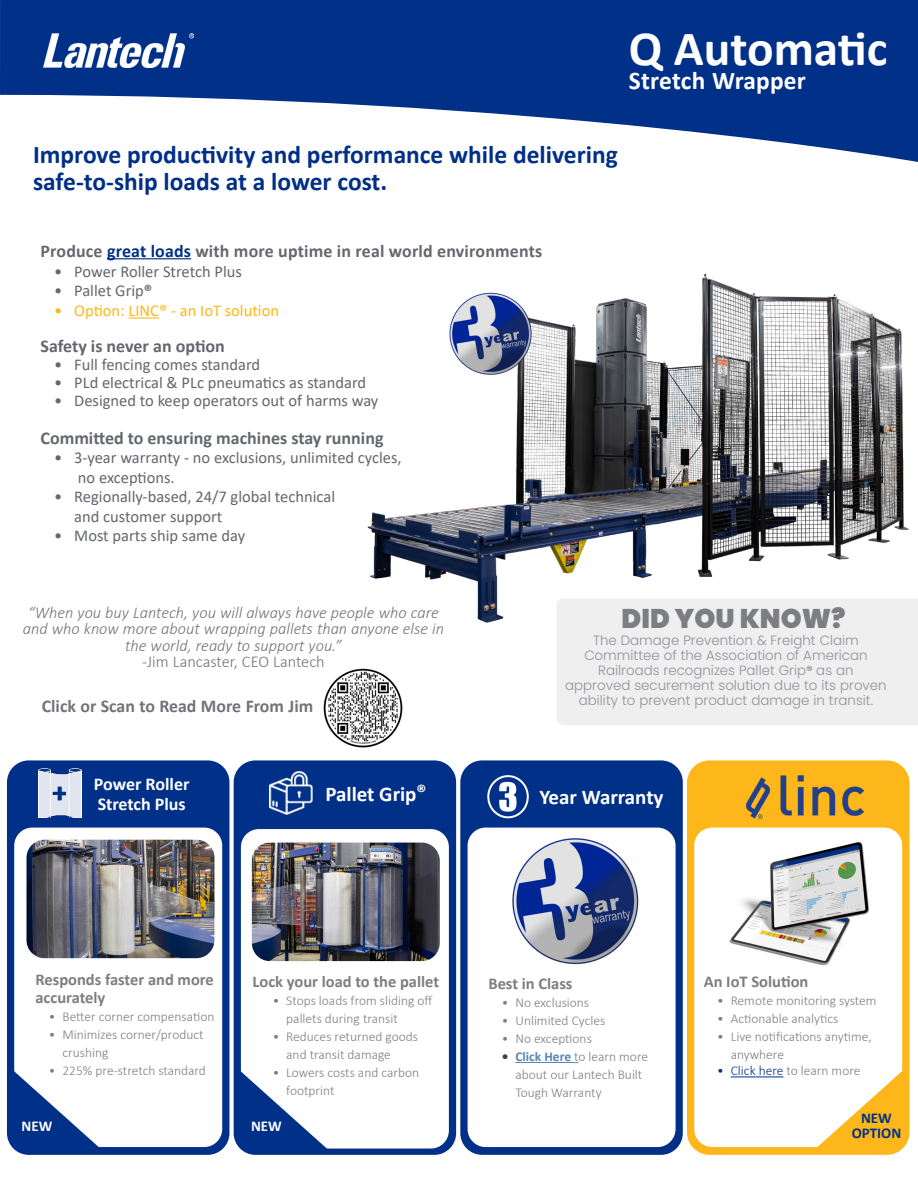
<style>
.page{position:relative;width:918px;height:1188px;background:#fff}
.page>*{position:absolute;margin:0;border:0;box-sizing:border-box;transform-origin:0 0}
.t1{font:700 49.5px "Calibri";color:#fff}
.t2{font:900 27px "Poppins";color:#7d7e82}
.t3{font:700 25.5px "Calibri";color:#002f87}
.t4{font:700 25.5px "Calibri";letter-spacing:.01em;color:#fff}
.t5{font:700 21px "Calibri";color:#fff}
.t6{font:700 18px "Calibri";color:#64676e}
.t7{font:700 18px "Calibri";color:#71737a}
.t8{font:700 18px "Calibri";color:#fff}
.t9{font:16.5px/19.5px "Calibri";color:#64676e}
.t10{font:italic 300 16.5px/16.5px "Calibri";color:#71737a;text-align:center}
.t11{font:700 16.5px/18px "Calibri";color:#7d7e82}
.t12{font:16.5px "Calibri";color:#fdb71a}
.t13{font:300 16.5px "Calibri";color:#71737a}
.t14{font:700 15px/15px "Calibri";color:#003186;text-align:center}
.t15{font:700 15px "Calibri";color:#fff}
.t16{font:300 13.5px/18px "Calibri";color:#7d7e82}
.t17{font:300 13.5px/15px "Poppins";color:#919398;text-align:center}
.s1{color:#003087}
.s2{font-weight:700}
.s3{font-size:19.5px}
.s4{font-family:"Calibri";font-weight:700}
.s5{font-weight:700;color:#3d3d3d}
.s6{font-weight:700;color:#5685b5}
.s7{color:#5685b5}
</style>
<div class="page">
<svg style="left:0;top:0;width:918px;height:162px;fill:#003087"></svg>
<img style="left:44px;top:34px;width:149px;height:33px">
<div style="left:557px;top:635px;width:361px;height:90px;background:#efeff0"></div>
<img style="left:323px;top:668px;width:80px;height:80px">
<hr style="left:107px;top:258px;width:84px;height:1px;background:#003087">
<hr style="left:128px;top:317px;width:31px;height:2px;background:#fdb71a">
<div style="left:692px;top:765px;width:213px;height:385px;background:#fdb71a;border-radius:18px"></div>
<div style="left:687px;top:760px;width:222px;height:395px;border:9px solid #fdb71a;border-radius:18px"></div>
<div style="left:694px;top:828px;width:208px;height:319px;background:#fff;border-radius:18px"></div>
<div style="left:464px;top:764px;width:215px;height:387px;background:#003087;border-radius:18px"></div>
<div style="left:460px;top:760px;width:223px;height:395px;border:8px solid #003087;border-radius:18px"></div>
<div style="left:468px;top:828px;width:208px;height:319px;background:#fff;border-radius:18px"></div>
<div style="left:11px;top:764px;width:215px;height:387px;background:#003087;border-radius:18px"></div>
<div style="left:7px;top:760px;width:222px;height:395px;border:8px solid #003087;border-radius:18px"></div>
<div style="left:14px;top:828px;width:208px;height:319px;background:#fff;border-radius:18px"></div>
<div style="left:237px;top:764px;width:215px;height:387px;background:#003087;border-radius:18px"></div>
<div style="left:234px;top:760px;width:222px;height:395px;border:8px solid #003087;border-radius:18px"></div>
<div style="left:241px;top:829px;width:208px;height:320px;background:#fff;border-radius:18px"></div>
<hr style="left:515px;top:1062px;width:59px;height:1px;background:#5685b5">
<svg style="left:10px;top:1070px;width:91px;height:79px"></svg>
<svg style="left:815px;top:1070px;width:91px;height:79px"></svg>
<svg style="left:237px;top:1070px;width:90px;height:79px"></svg>
<img style="left:252px;top:843px;width:188px;height:118px">
<hr style="left:731px;top:1077px;width:52px;height:1px;background:#003087">
<img style="left:38px;top:769px;width:43px;height:49px">
<img style="left:269px;top:771px;width:44px;height:43px">
<img style="left:488px;top:776px;width:40px;height:43px">
<img style="left:729px;top:842px;width:141px;height:124px">
<img style="left:782px;top:775px;width:82px;height:41px">
<img style="left:746px;top:775px;width:36px;height:44px">
<img style="left:27px;top:840px;width:187px;height:118px">
<img style="left:512px;top:838px;width:127px;height:127px">
<img style="left:367px;top:273px;width:551px;height:362px">
<img style="left:449px;top:292px;width:85px;height:84px">
<p class="t1" style="left:629px;top:14px;width:260px">Q Automatic</p>
<p class="t4" style="left:629px;top:63px;width:179px">Stretch Wrapper</p>
<p class="t3" style="left:33px;top:137px;width:586px">Improve productivity and performance while delivering</p>
<p class="t3" style="left:33px;top:164px;width:356px">safe-to-ship loads at a lower cost.</p>
<p class="t6" style="left:40px;top:238px;width:503px">Produce <span class="s1">great loads</span> with more uptime in real world environments</p>
<p class="t9" style="left:54px;top:261px;width:189px">• Power Roller Stretch Plus</p>
<p class="t9" style="left:54px;top:281px;width:100px">• Pallet Grip<span class="s2">®</span></p>
<p class="t12" style="left:54px;top:299px;width:227px">• Option: LINC® - an IoT solution</p>
<p class="t6" style="left:40px;top:333px;width:186px">Safety is never an option</p>
<p class="t9" style="left:54px;top:355px;width:208px">• Full fencing comes standard</p>
<p class="t9" style="left:54px;top:373px;width:314px">• PLd electrical &amp; PLc pneumatics as standard</p>
<p class="t9" style="left:54px;top:391px;width:326px">• Designed to keep operators out of harms way</p>
<p class="t6" style="left:40px;top:425px;width:345px">Committed to ensuring machines stay running</p>
<p class="t9" style="left:78px;top:448px;width:325px;text-indent:-24px">• 3-year warranty - no exclusions, unlimited cycles, no exceptions.</p>
<p class="t9" style="left:74px;top:487px;width:262px;text-indent:-20px">• Regionally-based, 24/7 global technical and customer support</p>
<p class="t9" style="left:54px;top:526px;width:193px">• Most parts ship same day</p>
<p class="t10" style="left:23px;top:604px;width:423px">“When you buy Lantech, you will always have people who care and who know more about wrapping pallets than anyone else in the world, ready to support you.”</p>
<p class="t13" style="left:142px;top:652px;width:184px">-Jim Lancaster, CEO Lantech</p>
<p class="t7" style="left:42px;top:694px;width:273px">Click or Scan to Read More From Jim</p>
<p class="t8" style="left:94px;top:771px;width:97px">Power Roller</p>
<p class="t8" style="left:98px;top:791px;width:89px">Stretch Plus</p>
<p class="t5" style="left:325px;top:779px;width:103px">Pallet Grip<span class="s3">®</span></p>
<p class="t2" style="left:622px;top:603px;width:225px">DID YOU KNOW?</p>
<p class="t17" style="left:565px;top:633px;width:323px">The Damage Prevention &amp; Freight Claim Committee of the Association of American Railroads recognizes Pallet Grip<span class="s4">®</span> as an approved securement solution due to its proven ability to prevent product damage in transit.</p>
<p class="t5" style="left:539px;top:783px;width:126px">Year Warranty</p>
<p class="t11" style="left:35px;top:971px;width:180px">Responds faster and more accurately</p>
<p class="t16" style="left:49px;top:1008px;width:167px">• Better corner compensation</p>
<p class="t16" style="left:62px;top:1026px;width:143px;text-indent:-14px">• Minimizes corner/product crushing</p>
<p class="t16" style="left:49px;top:1062px;width:159px">• 225% pre-stretch standard</p>
<p class="t11" style="left:253px;top:972px;width:188px">Lock your load to the pallet</p>
<p class="t16" style="left:286px;top:991px;width:148px;text-indent:-14px">• Stops loads from sliding off pallets during transit</p>
<p class="t16" style="left:286px;top:1027px;width:133px;text-indent:-14px">• Reduces returned goods and transit damage</p>
<p class="t16" style="left:286px;top:1063px;width:134px;text-indent:-14px">• Lowers costs and carbon footprint</p>
<p class="t11" style="left:488px;top:974px;width:86px">Best in Class</p>
<p class="t16" style="left:502px;top:993px;width:89px">• No exclusions</p>
<p class="t16" style="left:502px;top:1011px;width:105px">• Unlimited Cycles</p>
<p class="t16" style="left:502px;top:1029px;width:91px">• No exceptions</p>
<p class="t16" style="left:515px;top:1047px;width:134px;text-indent:-14px"><span class="s5">•</span> <span class="s6">Click Here</span> <span class="s7">t</span>o learn more about our Lantech Built<br>Tough Warranty</p>
<p class="t11" style="left:704px;top:972px;width:106px">An IoT Solution</p>
<p class="t16" style="left:717px;top:991px;width:161px">• Remote monitoring system</p>
<p class="t16" style="left:717px;top:1009px;width:123px">• Actionable analytics</p>
<p class="t16" style="left:731px;top:1027px;width:143px;text-indent:-14px">• Live notifications anytime, anywhere</p>
<p class="t16" style="left:717px;top:1062px;width:145px"><span class="s1">• Click here</span> to learn more</p>
<p class="t15" style="left:22px;top:1115px;width:32px">NEW</p>
<p class="t14" style="left:852px;top:1110px;width:51px">NEW<br>OPTION</p>
<p class="t15" style="left:251px;top:1115px;width:32px">NEW</p>
</div>
